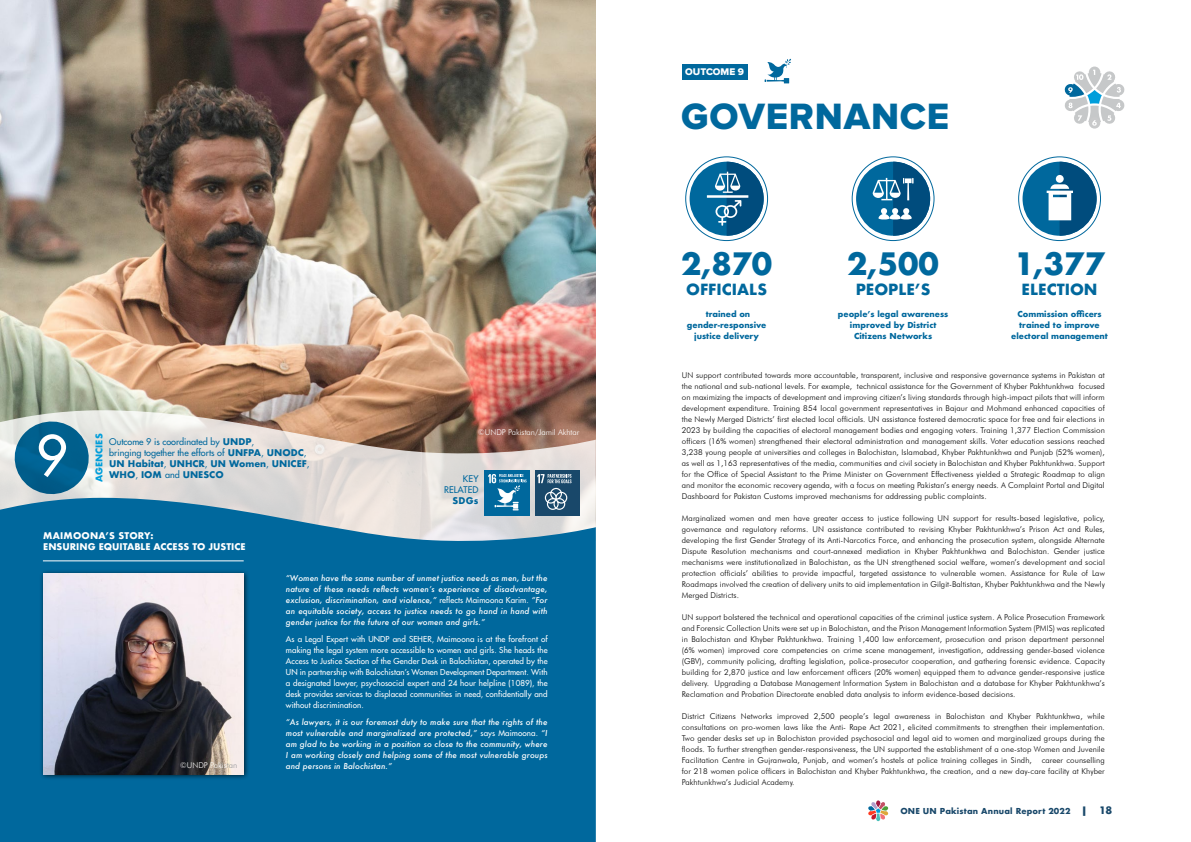
<style>
.page{position:relative;width:1191px;height:842px;background:#fff}
.page>*{position:absolute;margin:0;border:0;box-sizing:border-box;transform-origin:0 0}
.t1{font:54.6px "Futura";color:#fff}
.t2{font:38px "Proxima Nova Extrabld";letter-spacing:.02em;color:#00689d}
.t3{font:700 30px "Futura";color:#00689d}
.t4{font:700 15px "Futura";color:#00689d}
.t5{font:10px "Proxima Nova Extrabld";color:#fff}
.t6{font:9px/11px "Futura";color:#00689d}
.t7{font:700 9px/11px "Futura";color:#fff}
.t8{font:700 9px "Futura";color:#00689d}
.t9{font:9px/11px "Futura";letter-spacing:.02em;color:#00689d;text-align:right}
.t10{font:700 9px "Futura";color:#009edb}
.t11{font:300 8px/11px "Futura BT";letter-spacing:.01em;color:#000;text-align:justify}
.t12{font:italic 500 8px/11px "Futura";letter-spacing:.01em;color:#fff;text-align:justify}
.t13{font:8px/11px "Futura";letter-spacing:.01em;color:#fff;text-align:justify}
.t14{font:700 8px/11px "Futura";color:#00689d;text-align:center}
.t15{font:300 8px "Futura BT";color:#fff}
.t16{font:700 8px "Futura";letter-spacing:.02em;color:#19486a}
.s1{font-weight:700}
.s2{font-weight:400}
.s3{color:#939598}
.s4{font-weight:400;font-style:normal}
.s5{font-size:10px}
</style>
<div class="page">
<img style="left:0;top:0;width:596px;height:410px">
<svg style="left:0;top:410px;width:596px;height:88px;background:#cbbdb4"></svg>
<svg style="left:0;top:498px;width:596px;height:344px;background:#1070a1"></svg>
<svg style="left:14px;top:417px;width:80px;height:82px;background:#518eab"></svg>
<hr style="left:43px;top:560px;width:201px;height:1px;background:#fff">
<div style="left:39px;top:569px;width:211px;height:211px;background:#000;opacity:.75"></div>
<img style="left:43px;top:574px;width:201px;height:200px">
<div style="left:485px;top:470px;width:45px;height:45px;background:#00689d"></div>
<svg style="left:488px;top:474px;width:38px;height:36px"></svg>
<div style="left:535px;top:470px;width:44px;height:45px;background:#19486a"></div>
<svg style="left:537px;top:474px;width:34px;height:36px"></svg>
<div style="left:682px;top:65px;width:65px;height:15px;background:#00689d"></div>
<svg style="left:1088px;top:67px;width:12px;height:11px"></svg>
<svg style="left:1088px;top:117px;width:12px;height:12px"></svg>
<svg style="left:1064px;top:70px;width:61px;height:56px"></svg>
<svg style="left:764px;top:59px;width:27px;height:24px"></svg>
<div style="left:856px;top:162px;width:74px;height:74px;background:#00689d;border-radius:50%"></div>
<div style="left:852px;top:157px;width:82px;height:84px;border:1px solid #00689d;border-radius:50%"></div>
<svg style="left:872px;top:162px;width:58px;height:74px"></svg>
<div style="left:689px;top:162px;width:74px;height:74px;background:#00689d;border-radius:50%"></div>
<div style="left:1022px;top:162px;width:74px;height:74px;background:#00689d;border-radius:50%"></div>
<div style="left:1018px;top:157px;width:82px;height:84px;border:1px solid #00689d;border-radius:50%"></div>
<svg style="left:1046px;top:162px;width:50px;height:74px"></svg>
<svg style="left:715px;top:162px;width:48px;height:74px"></svg>
<hr style="left:707px;top:195px;width:41px;height:3px;background:#fff">
<svg style="left:868px;top:800px;width:20px;height:21px"></svg>
<p class="t10" style="left:93px;top:482px;width:50px;rotate:-90deg">AGENCIES</p>
<h1 class="t1" style="left:36px;top:422px;width:33px">9</h1>
<p class="t6" style="left:109px;top:436px;width:201px">Outcome 9 is coordinated by <span class="s1">UNDP</span>,<br>bringing together the efforts of <span class="s1">UNFPA</span>, <span class="s1">UNODC</span>,<br><span class="s1">UN Habitat</span>, <span class="s1">UNHCR</span>, <span class="s1">UN Women</span>, <span class="s1">UNICEF</span>,</p>
<p class="t8" style="left:109px;top:468px;width:116px">WHO<span class="s2">,</span> IOM <span class="s2">and</span> UNESCO</p>
<p class="t15" style="left:478px;top:427px;width:103px">©UNDP Pakistan/Jamil Akhtar</p>
<p class="t9" style="left:444px;top:473px;width:36px">KEY<br>RELATED</p>
<p class="t8" style="left:452px;top:494px;width:27px">SDGs</p>
<p class="t7" style="left:43px;top:530px;width:204px">MAIMOONA’S STORY:<br>ENSURING EQUITABLE ACCESS TO JUSTICE</p>
<p class="t15" style="left:180px;top:760px;width:58px">©UNDP Pakis<span class="s3">tan</span></p>
<p class="t12" style="left:286px;top:573px;width:263px">“Women have the same number of unmet justice needs as men, but the nature of these needs reflects women’s experience of disadvantage, exclusion, discrimination, and violence,” <span class="s4">reflects Maimoona Karim.</span> “For an equitable society, access to justice needs to go hand in hand with gender justice for the future of our women and girls.”</p>
<p class="t13" style="left:286px;top:634px;width:263px">As a Legal Expert with UNDP and SEHER, Maimoona is at the forefront of making the legal system more accessible to women and girls. She heads the Access to Justice Section of the Gender Desk in Balochistan, operated by the UN in partnership with Balochistan’s Women Development Department. With a designated lawyer, psychosocial expert and 24 hour helpline (1089), the desk provides services to displaced communities in need, confidentially and without discrimination.</p>
<p class="t12" style="left:286px;top:716px;width:263px">“As lawyers, it is our foremost duty to make sure that the rights of the most vulnerable and marginalized are protected,” <span class="s4">says Maimoona.</span> “I am glad to be working in a position so close to the community, where I am working closely and helping some of the most vulnerable groups and persons in Balochistan.”</p>
<p class="t5" style="left:685px;top:66px;width:60px">OUTCOME 9</p>
<h2 class="t2" style="left:681px;top:94px;width:270px">GOVERNANCE</h2>
<h3 class="t3" style="left:681px;top:242px;width:93px">2,870</h3>
<h3 class="t4" style="left:686px;top:279px;width:82px">OFFICIALS</h3>
<p class="t14" style="left:687px;top:309px;width:81px">trained on gender-responsive justice delivery</p>
<h3 class="t3" style="left:847px;top:242px;width:93px">2,500</h3>
<h3 class="t4" style="left:855px;top:279px;width:76px">PEOPLE’S</h3>
<p class="t14" style="left:838px;top:309px;width:112px">people’s legal awareness improved by District<br>Citizens Networks</p>
<h3 class="t3" style="left:1014px;top:242px;width:92px">1,377</h3>
<h3 class="t4" style="left:1021px;top:279px;width:77px">ELECTION</h3>
<p class="t14" style="left:1011px;top:309px;width:98px">Commission officers trained to improve electoral management</p>
<p class="t11" style="left:682px;top:370px;width:424px">UN support contributed towards more accountable, transparent, inclusive and responsive governance systems in Pakistan at the national and sub-national levels. For example, technical assistance for the Government of Khyber Pakhtunkhwa focused on maximizing the impacts of development and improving citizen’s living standards through high-impact pilots that will inform development expenditure. Training 854 local government representatives in Bajaur and Mohmand enhanced capacities of the Newly Merged Districts’ first elected local officials. UN assistance fostered democratic space for free and fair elections in 2023 by building the capacities of electoral management bodies and engaging voters. Training 1,377 Election Commission officers (16% women) strengthened their electoral administration and management skills. Voter education sessions reached 3,238 young people at universities and colleges in Balochistan, Islamabad, Khyber Pakhtunkhwa and Punjab (52% women), as well as 1,163 representatives of the media, communities and civil society in Balochistan and Khyber Pakhtunkhwa. Support for the Office of Special Assistant to the Prime Minister on Government Effectiveness yielded a Strategic Roadmap to align and monitor the economic recovery agenda, with a focus on meeting Pakistan’s energy needs. A Complaint Portal and Digital Dashboard for Pakistan Customs improved mechanisms for addressing public complaints.</p>
<p class="t11" style="left:682px;top:513px;width:424px">Marginalized women and men have greater access to justice following UN support for results-based legislative, policy, governance and regulatory reforms. UN assistance contributed to revising Khyber Pakhtunkhwa’s Prison Act and Rules, developing the first Gender Strategy of its Anti-Narcotics Force, and enhancing the prosecution system, alongside Alternate Dispute Resolution mechanisms and court-annexed mediation in Khyber Pakhtunkhwa and Balochistan. Gender justice mechanisms were institutionalized in Balochistan, as the UN strengthened social welfare, women’s development and social protection officials’ abilities to provide impactful, targeted assistance to vulnerable women. Assistance for Rule of Law Roadmaps involved the creation of delivery units to aid implementation in Gilgit-Baltistan, Khyber Pakhtunkhwa and the Newly Merged Districts.</p>
<p class="t11" style="left:682px;top:612px;width:424px">UN support bolstered the technical and operational capacities of the criminal justice system. A Police Prosecution Framework and Forensic Collection Units were set up in Balochistan, and the Prison Management Information System (PMIS) was replicated in Balochistan and Khyber Pakhtunkhwa. Training 1,400 law enforcement, prosecution and prison department personnel (6% women) improved core competencies on crime scene management, investigation, addressing gender-based violence (GBV), community policing, drafting legislation, police-prosecutor cooperation, and gathering forensic evidence. Capacity building for 2,870 justice and law enforcement officers (20% women) equipped them to advance gender-responsive justice delivery. Upgrading a Database Management Information System in Balochistan and a database for Khyber Pakhtunkhwa’s Reclamation and Probation Directorate enabled data analysis to inform evidence-based decisions.</p>
<p class="t11" style="left:682px;top:711px;width:424px">District Citizens Networks improved 2,500 people’s legal awareness in Balochistan and Khyber Pakhtunkhwa, while consultations on pro-women laws like the Anti- Rape Act 2021, elicited commitments to strengthen their implementation.<br>Two gender desks set up in Balochistan provided psychosocial and legal aid to women and marginalized groups during the floods. To further strengthen gender-responsiveness, the UN supported the establishment of a one-stop Women and Juvenile Facilitation Centre in Gujranwala, Punjab, and women’s hostels at police training colleges in Sindh, career counselling for 218 women police officers in Balochistan and Khyber Pakhtunkhwa, the creation, and a new day-care facility at Khyber Pakhtunkhwa’s Judicial Academy.</p>
<p class="t16" style="left:900px;top:805px;width:213px">ONE UN Pakistan Annual Report 2022 <span class="s5">| 18</span></p>
</div>
